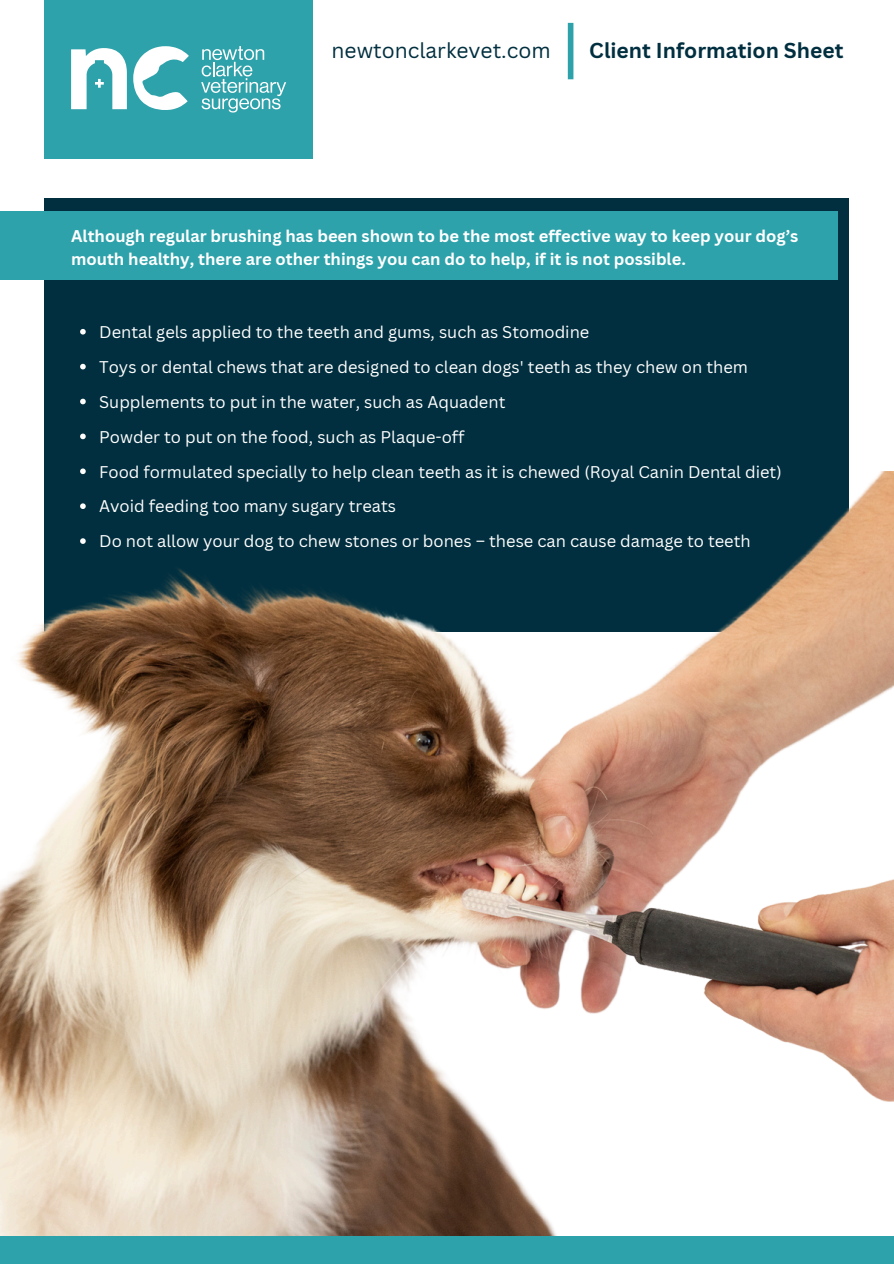
<style>
.page{position:relative;width:894px;height:1264px;background:#fff}
.page>*{position:absolute;margin:0;border:0;box-sizing:border-box;transform-origin:0 0}
.t1{font:700 21px "Canva Sans";color:#012f3f}
.t2{font:21px "Canva Sans";color:#012f3f}
.t3{font:16.5px "Canva Sans";color:#fff}
.t4{font:700 16.5px/22.5px "Canva Sans";color:#fff}
</style>
<div class="page">
<div style="left:45px;top:0;width:267px;height:159px;background:#2ea2aa"></div>
<svg style="left:133px;top:46px;width:56px;height:64px"></svg>
<svg style="left:71px;top:48px;width:56px;height:61px"></svg>
<svg style="left:201px;top:46px;width:85px;height:66px"></svg>
<div style="left:567px;top:23px;width:6px;height:56px;background:#2ea2aa"></div>
<div style="left:0;top:1235px;width:893px;height:28px;background:#2ea2aa"></div>
<div style="left:45px;top:198px;width:803px;height:433px;background:#012f3f"></div>
<div style="left:0;top:211px;width:837px;height:69px;background:#2ea2aa"></div>
<img style="left:0;top:471px;width:893px;height:764px">
<svg style="left:80px;top:329px;width:6px;height:5px"></svg>
<svg style="left:80px;top:364px;width:6px;height:5px"></svg>
<svg style="left:80px;top:399px;width:6px;height:5px"></svg>
<svg style="left:80px;top:433px;width:6px;height:6px"></svg>
<svg style="left:80px;top:468px;width:6px;height:6px"></svg>
<svg style="left:80px;top:503px;width:6px;height:6px"></svg>
<svg style="left:80px;top:538px;width:6px;height:6px"></svg>
<h1 class="t2" style="left:331px;top:35px;width:220px">newtonclarkevet.com</h1>
<h2 class="t1" style="left:589px;top:35px;width:255px">Client Information Sheet</h2>
<h3 class="t4" style="left:71px;top:224px;width:728px">Although regular brushing has been shown to be the most effective way to keep your dog’s mouth healthy, there are other things you can do to help, if it is not possible.</h3>
<p class="t3" style="left:99px;top:320px;width:491px">Dental gels applied to the teeth and gums, such as Stomodine</p>
<p class="t3" style="left:99px;top:355px;width:650px">Toys or dental chews that are designed to clean dogs' teeth as they chew on them</p>
<p class="t3" style="left:99px;top:390px;width:407px">Supplements to put in the water, such as Aquadent</p>
<p class="t3" style="left:99px;top:425px;width:367px">Powder to put on the food, such as Plaque-off</p>
<p class="t3" style="left:99px;top:460px;width:684px">Food formulated specially to help clean teeth as it is chewed (Royal Canin Dental diet)</p>
<p class="t3" style="left:99px;top:495px;width:298px">Avoid feeding too many sugary treats</p>
<p class="t3" style="left:99px;top:529px;width:653px">Do not allow your dog to chew stones or bones – these can cause damage to teeth</p>
</div>
